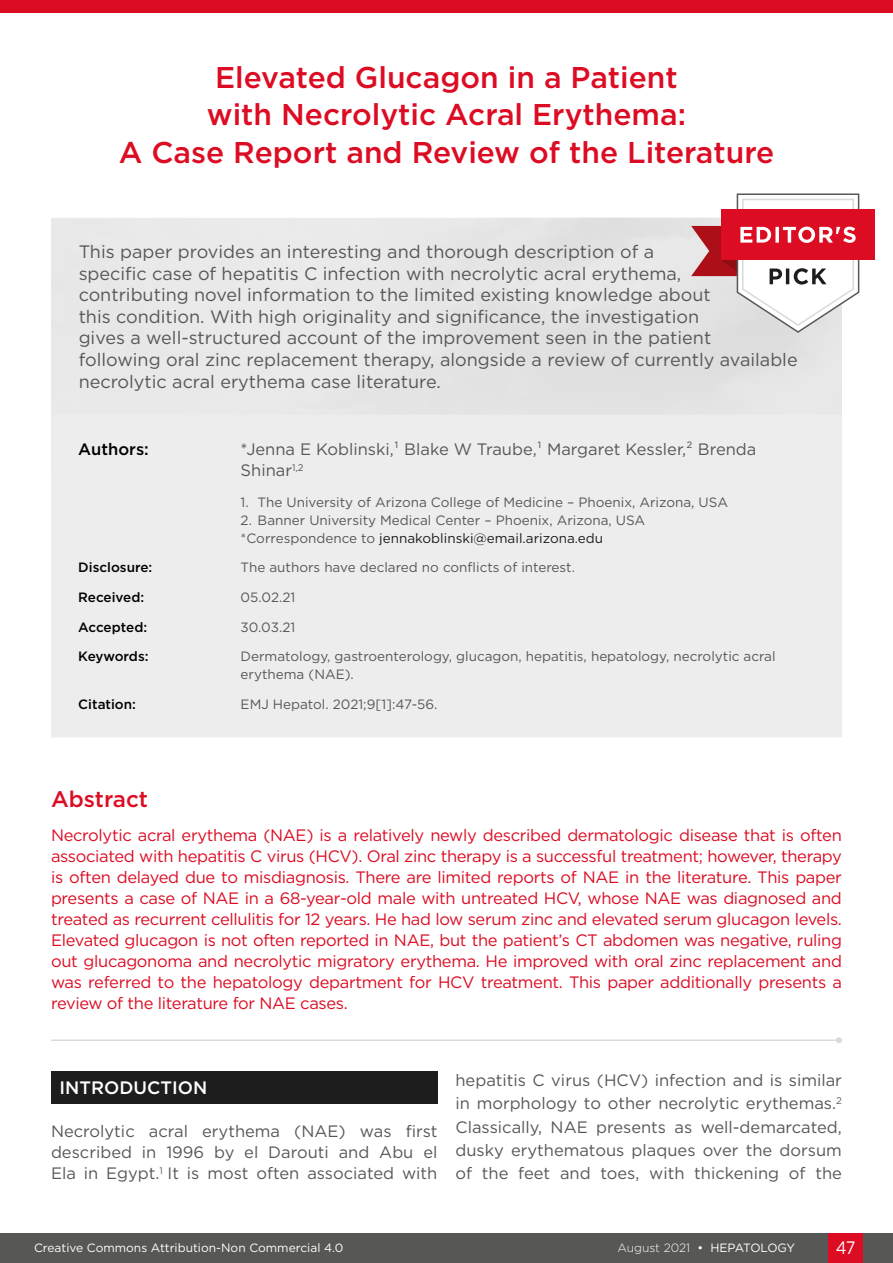
<style>
.page{position:relative;width:893px;height:1263px;background:#fff}
.page>*{position:absolute;margin:0;border:0;box-sizing:border-box;transform-origin:0 0}
.Symposium_Title{font:500 30px/37.5px "Gotham";color:#dc0c23;text-align:center}
.Meeting_Summary_Head{font:500 22.5px "Gotham";color:#dc0c23}
.t1{font:18px/21.6px "Gotham";color:#575756}
.H1__Heading_1{font:500 18px "Gotham";color:#fff}
.t2{font:18px "Gotham";color:#fff;scale:.9 1}
.Meeting_Summary_Body{font:16.5px/21px "Gotham";letter-spacing:-.02em;color:#dc0c23;text-align:justify}
.Body_Text__Justifica{font:16.5px/23.4px "Gotham";color:#575756;text-align:justify}
.Article_Details__Aut{font:500 16.5px "Gotham";color:#000}
.Article_Details_Body{font:13.5px/18px "Gotham";color:#575756}
.t3{font:13.5px "Gotham";color:#1d1d1d}
.Article_Details_Head{font:500 13.5px "Gotham";color:#000}
.t4{font:12px "Gotham";color:#fff}
.t5{font:12px "Gotham";letter-spacing:-.03em;color:#fff}
.s1{color:#575756}
.s2{font-weight:300}
</style>
<div class="page">
<div style="left:0;top:1233px;width:893px;height:30px;background:#575756"></div>
<div style="left:829px;top:1233px;width:34px;height:30px;background:#dc0c23"></div>
<div style="left:0;top:0;width:893px;height:13px;background:#dc0c23"></div>
<hr style="left:52px;top:1039px;width:787px;height:2px;background:#dbd9dc">
<svg style="left:836px;top:1037px;width:6px;height:6px"></svg>
<div style="left:51px;top:1071px;width:386px;height:33px;background:#1d1d1d"></div>
<div style="left:721px;top:210px;width:154px;height:50px;background:#dc0c23"></div>
<svg style="left:691px;top:193px;width:170px;height:141px"></svg>
<div style="left:51px;top:415px;width:791px;height:322px;background:#ededed"></div>
<p class="Symposium_Title" style="left:119px;top:58px;width:657px">Elevated Glucagon in a Patient<br>with Necrolytic Acral Erythema:<br>A Case Report and Review of the Literature</p>
<p class="t1" style="left:79px;top:240px;width:720px">This paper provides an interesting and thorough description of a<br>specific case of hepatitis C infection with necrolytic acral erythema,<br>contributing novel information to the limited existing knowledge about<br>this condition. With high originality and significance, the investigation<br>gives a well-structured account of the improvement seen in the patient following oral zinc replacement therapy, alongside a review of currently available necrolytic acral erythema case literature.</p>
<p class="Article_Details__Aut" style="left:78px;top:438px;width:72px">Authors:</p>
<p class="Body_Text__Justifica" style="left:241px;top:438px;width:517px;line-height:21px">*Jenna E Koblinski,¹ Blake W Traube,¹ Margaret Kessler,² Brenda<br>Shinar<sup>1,2</sup></p>
<p class="Article_Details_Body" style="left:241px;top:493px;width:489px">1. The University of Arizona College of Medicine – Phoenix, Arizona, USA</p>
<p class="Article_Details_Body" style="left:241px;top:511px;width:406px">2. Banner University Medical Center – Phoenix, Arizona, USA</p>
<p class="t3" style="left:241px;top:529px;width:364px"><span class="s1">*Correspondence to</span> jennakoblinski@email.arizona.edu</p>
<p class="Article_Details_Head" style="left:78px;top:559px;width:76px">Disclosure:</p>
<p class="Article_Details_Body" style="left:241px;top:558px;width:336px">The authors have declared no conflicts of interest.</p>
<p class="Article_Details_Head" style="left:78px;top:588px;width:67px">Received:</p>
<p class="Article_Details_Body" style="left:241px;top:588px;width:56px">05.02.21</p>
<p class="Article_Details_Head" style="left:78px;top:618px;width:70px">Accepted:</p>
<p class="Article_Details_Body" style="left:241px;top:617px;width:56px">30.03.21</p>
<p class="Article_Details_Head" style="left:78px;top:647px;width:72px">Keywords:</p>
<p class="Article_Details_Body" style="left:241px;top:647px;width:536px">Dermatology, gastroenterology, glucagon, hepatitis, hepatology, necrolytic acral erythema (NAE).</p>
<p class="Article_Details_Head" style="left:78px;top:695px;width:59px">Citation:</p>
<p class="Article_Details_Body" style="left:241px;top:694px;width:198px">EMJ Hepatol. 2021;9[1]:47-56.</p>
<p class="Meeting_Summary_Head" style="left:51px;top:784px;width:99px">Abstract</p>
<p class="Meeting_Summary_Body" style="left:51px;top:824px;width:792px">Necrolytic acral erythema (NAE) is a relatively newly described dermatologic disease that is often associated with hepatitis C virus (HCV). Oral zinc therapy is a successful treatment; however, therapy is often delayed due to misdiagnosis. There are limited reports of NAE in the literature. This paper presents a case of NAE in a 68-year-old male with untreated HCV, whose NAE was diagnosed and treated as recurrent cellulitis for 12 years. He had low serum zinc and elevated serum glucagon levels.<br>Elevated glucagon is not often reported in NAE, but the patient’s CT abdomen was negative, ruling out glucagonoma and necrolytic migratory erythema. He improved with oral zinc replacement and was referred to the hepatology department for HCV treatment. This paper additionally presents a review of the literature for NAE cases.</p>
<p class="H1__Heading_1" style="left:60px;top:1076px;width:149px">INTRODUCTION</p>
<p class="Body_Text__Justifica" style="left:51px;top:1120px;width:388px;line-height:21.3px">Necrolytic acral erythema (NAE) was first described in 1996 by el Darouti and Abu el Ela in Egypt.<sup>1</sup> It is most often associated with</p>
<p class="Body_Text__Justifica" style="left:455px;top:1068px;width:388px">hepatitis C virus (HCV) infection and is similar in morphology to other necrolytic erythemas.<sup>2<br></sup>Classically, NAE presents as well-demarcated, dusky erythematous plaques over the dorsum of the feet and toes, with thickening of the</p>
<p class="t4" style="left:34px;top:1240px;width:311px">Creative Commons Attribution-Non Commercial 4.0</p>
<p class="t5" style="left:617px;top:1240px;width:179px"><span class="s2">August 2021</span> • HEPATOLOGY</p>
<p class="t2" style="left:836px;top:1236px;width:23px">47</p>
</div>
